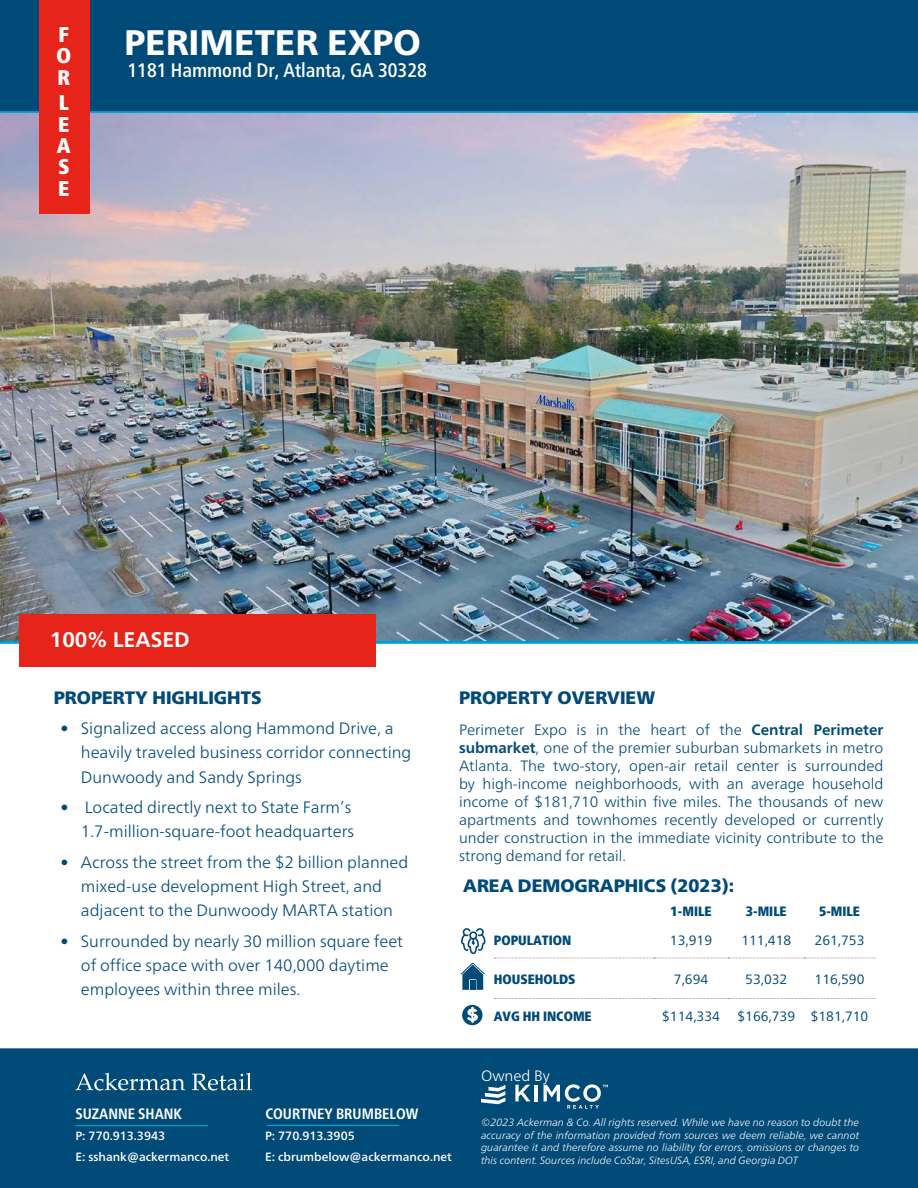
<style>
.page{position:relative;width:918px;height:1188px;background:#fff}
.page>*{position:absolute;margin:0;border:0;box-sizing:border-box;transform-origin:0 0}
.t1{font:800 35.4px "Frutiger Neue LT";color:#fff}
.t2{font:900 condensed 21.3px/21.3px "Frutiger Neue LT";color:#fff;text-align:justify}
.t3{font:700 21.15px "Frutiger Neue LT";color:#fff}
.t4{font:500 condensed 19.5px "Frutiger Neue LT";color:#fff}
.CONTENT_-_Header{font:900 18px "Frutiger Neue LT";color:#004a77}
.t5{font:300 16.5px/24px "Frutiger Neue LT";color:#004a77}
.CONTENT_-_Body{font:300 15px/18px "Frutiger Neue LT";color:#004a77;text-align:justify}
.t6{font:700 condensed 15px "Frutiger Neue LT";color:#fff}
.t7{font:300 15px "Frutiger Neue LT";color:#fff}
.DEMO_-_Details{font:13.5px "Frutiger Neue LT";color:#004a77}
.DEMO_-_Header{font:900 condensed 13.5px "Frutiger Neue LT";color:#004a77}
.t8{font:500 12px/21px "Frutiger Neue LT";color:#fff}
.t9{font:italic 300 10.5px/12.6px "Frutiger Neue LT";color:#fff;text-align:justify}
.s1{font-weight:700}
</style>
<div class="page">
<div style="left:0;top:1048px;width:918px;height:140px;background:#004a77"></div>
<hr style="left:267px;top:1125px;width:132px;height:1px;background:#00b6de">
<hr style="left:75px;top:1125px;width:133px;height:1px;background:#00b6de">
<img style="left:0;top:113px;width:918px;height:529px">
<svg style="left:460px;top:963px;width:25px;height:27px"></svg>
<div style="left:470px;top:981px;width:5px;height:9px;background:#004a77"></div>
<svg style="left:462px;top:1004px;width:21px;height:22px"></svg>
<svg style="left:461px;top:928px;width:24px;height:26px"></svg>
<svg style="left:494px;top:958px;width:381px;height:1px"></svg>
<svg style="left:494px;top:998px;width:381px;height:1px"></svg>
<hr style="left:0;top:642px;width:918px;height:1px;background:#00a1d9">
<div style="left:19px;top:614px;width:357px;height:53px;background:#e72419"></div>
<div style="left:0;top:0;width:918px;height:111px;background:#004a77"></div>
<hr style="left:0;top:111px;width:918px;height:2px;background:#009cd8">
<svg style="left:75px;top:1073px;width:110px;height:18px"></svg>
<svg style="left:192px;top:1073px;width:60px;height:18px"></svg>
<svg style="left:481px;top:1085px;width:24px;height:19px"></svg>
<svg style="left:515px;top:1085px;width:15px;height:16px"></svg>
<hr style="left:534px;top:1085px;width:4px;height:16px;background:#fff">
<svg style="left:544px;top:1084px;width:64px;height:25px"></svg>
<div style="left:39px;top:0;width:51px;height:214px;background:#e72419"></div>
<h2 class="t2" style="left:56px;top:24px;width:16px">F O R</h2>
<h2 class="t2" style="left:57px;top:92px;width:15px">L E A S E</h2>
<h1 class="t1" style="left:124px;top:22px;width:298px">PERIMETER EXPO</h1>
<h3 class="t4" style="left:128px;top:59px;width:301px">1181 Hammond Dr, Atlanta, GA 30328</h3>
<p class="t3" style="left:50px;top:627px;width:142px">100% LEASED</p>
<p class="CONTENT_-_Header" style="left:54px;top:687px;width:209px">PROPERTY HIGHLIGHTS</p>
<p class="t5" style="left:81px;top:717px;width:332px;text-indent:-20px">• Signalized access along Hammond Drive, a heavily traveled business corridor connecting<br>Dunwoody and Sandy Springs</p>
<p class="t5" style="left:61px;top:795px;width:295px;text-align:right">• Located directly next to State Farm’s<br>1.7-million-square-foot headquarters</p>
<p class="t5" style="left:61px;top:850px;width:349px;text-align:center">• Across the street from the $2 billion planned mixed-use development High Street, and adjacent to the Dunwoody MARTA station</p>
<p class="t5" style="left:81px;top:929px;width:324px;text-indent:-20px">• Surrounded by nearly 30 million square feet of office space with over 140,000 daytime employees within three miles.</p>
<p class="CONTENT_-_Header" style="left:459px;top:687px;width:198px">PROPERTY OVERVIEW</p>
<p class="CONTENT_-_Body" style="left:459px;top:721px;width:426px">Perimeter Expo is in the heart of the <span class="s1">Central Perimeter submarket</span>, one of the premier suburban submarkets in metro Atlanta. The two-story, open-air retail center is surrounded by high-income neighborhoods, with an average household income of $181,710 within five miles. The thousands of new apartments and townhomes recently developed or currently under construction in the immediate vicinity contribute to the strong demand for retail.</p>
<p class="CONTENT_-_Header" style="left:463px;top:875px;width:273px">AREA DEMOGRAPHICS (2023):</p>
<p class="DEMO_-_Header" style="left:671px;top:903px;width:42px">1-MILE</p>
<p class="DEMO_-_Header" style="left:746px;top:903px;width:42px">3-MILE</p>
<p class="DEMO_-_Header" style="left:819px;top:903px;width:42px">5-MILE</p>
<p class="DEMO_-_Header" style="left:494px;top:932px;width:79px">POPULATION</p>
<p class="DEMO_-_Details" style="left:670px;top:932px;width:44px">13,919</p>
<p class="DEMO_-_Details" style="left:741px;top:932px;width:51px">111,418</p>
<p class="DEMO_-_Details" style="left:815px;top:932px;width:51px">261,753</p>
<p class="DEMO_-_Header" style="left:494px;top:971px;width:83px">HOUSEHOLDS</p>
<p class="DEMO_-_Details" style="left:674px;top:971px;width:36px">7,694</p>
<p class="DEMO_-_Details" style="left:745px;top:971px;width:44px">53,032</p>
<p class="DEMO_-_Details" style="left:815px;top:971px;width:51px">116,590</p>
<p class="DEMO_-_Header" style="left:494px;top:1009px;width:99px">AVG HH INCOME</p>
<p class="DEMO_-_Details" style="left:662px;top:1008px;width:59px">$114,334</p>
<p class="DEMO_-_Details" style="left:737px;top:1008px;width:59px">$166,739</p>
<p class="DEMO_-_Details" style="left:811px;top:1008px;width:59px">$181,710</p>
<p class="t7" style="left:481px;top:1067px;width:70px">Owned By</p>
<p class="t6" style="left:75px;top:1105px;width:108px">SUZANNE SHANK</p>
<p class="t8" style="left:75px;top:1125px;width:155px">P: 770.913.3943<br>E: sshank@ackermanco.net</p>
<p class="t6" style="left:265px;top:1105px;width:154px">COURTNEY BRUMBELOW</p>
<p class="t8" style="left:265px;top:1125px;width:188px">P: 770.913.3905<br>E: cbrumbelow@ackermanco.net</p>
<p class="t9" style="left:481px;top:1116px;width:380px">©2023 Ackerman &amp; Co. All rights reserved. While we have no reason to doubt the accuracy of the information provided from sources we deem reliable, we cannot guarantee it and therefore assume no liability for errors, omissions or changes to this content. Sources include CoStar, SitesUSA, ESRI, and Georgia DOT</p>
</div>
